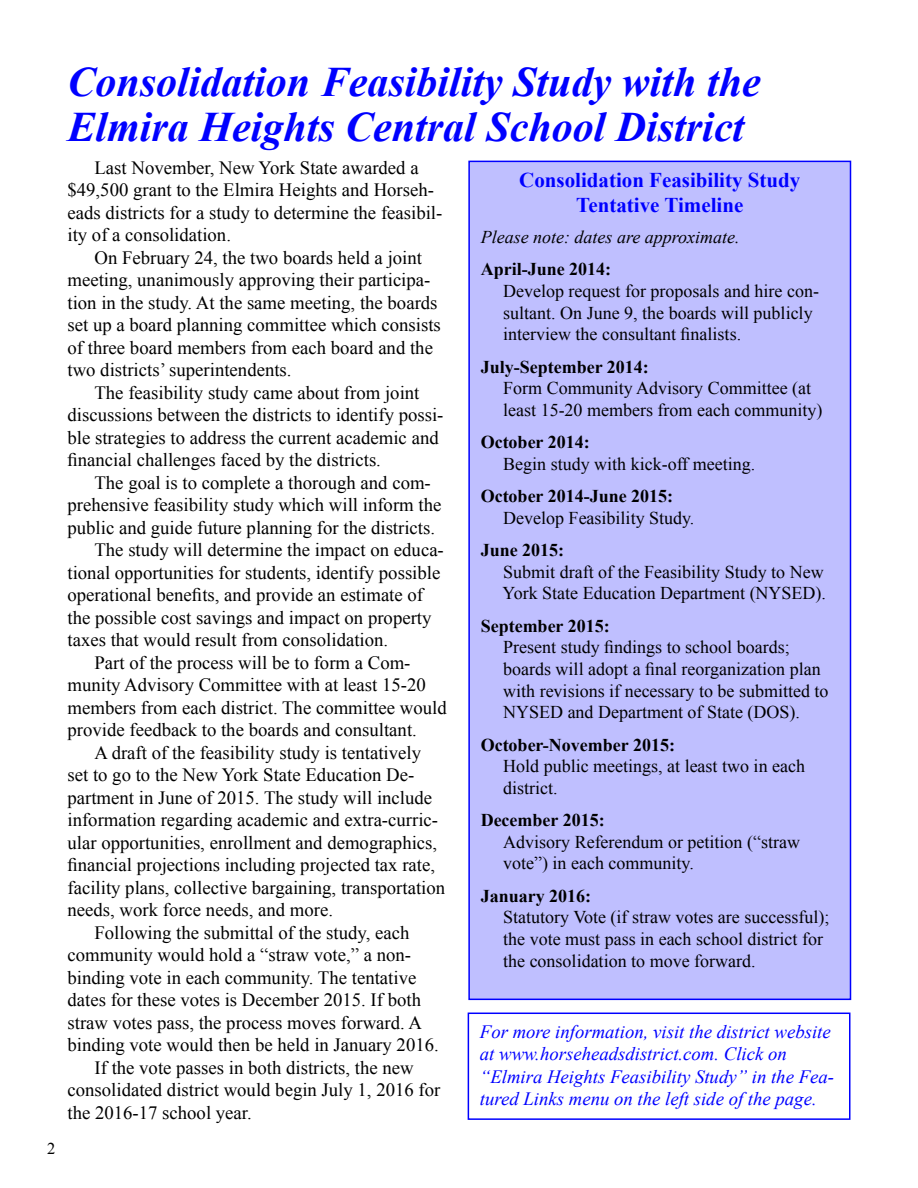
<style>
.page{position:relative;width:918px;height:1188px;background:#fff}
.page>*{position:absolute;margin:0;border:0;box-sizing:border-box;transform-origin:0 0}
.t1{font:italic 700 42px/45px "Times New Roman";color:#00f}
.t2{font:700 21px/25.2px "Times New Roman";color:#00f;text-align:center}
.t3{font:18.75px/22.5px "Times New Roman";color:#000}
.t4{font:italic 18.75px/22.5px "Times New Roman";color:#00f}
.t5{font:18px/21.6px "Times New Roman";color:#000}
.t6{font:700 18px "Times New Roman";color:#000}
.t7{font:italic 18px "Times New Roman";color:#000}
.t8{font:16.5px "Times New Roman";color:#000}
</style>
<div class="page">
<div style="left:469px;top:161px;width:381px;height:838px;background:#bfbfff"></div>
<div style="left:468px;top:161px;width:383px;height:839px;border:2px solid #00f"></div>
<div style="left:468px;top:1013px;width:382px;height:107px;border:2px solid #00f"></div>
<p class="t8" style="left:47px;top:1137px;width:10px">2</p>
<h1 class="t1" style="left:68px;top:58px;width:695px">Consolidation Feasibility Study with the<br>Elmira Heights Central School District</h1>
<p class="t2" style="left:519px;top:167px;width:283px">Consolidation Feasibility Study<br>Tentative Timeline</p>
<p class="t7" style="left:481px;top:225px;width:261px">Please note: dates are approximate.</p>
<p class="t6" style="left:481px;top:257px;width:132px">April-June 2014:</p>
<p class="t5" style="left:503px;top:280px;width:317px">Develop request for proposals and hire con&shy;sultant. On June 9, the boards will publicly interview the consultant finalists.</p>
<p class="t6" style="left:481px;top:354px;width:170px">July-September 2014:</p>
<p class="t5" style="left:503px;top:377px;width:321px">Form Community Advisory Committee (at least 15-20 members from each community)</p>
<p class="t6" style="left:481px;top:430px;width:111px">October 2014:</p>
<p class="t5" style="left:503px;top:453px;width:254px">Begin study with kick-off meeting.</p>
<p class="t6" style="left:481px;top:484px;width:194px">October 2014-June 2015:</p>
<p class="t5" style="left:503px;top:507px;width:193px">Develop Feasibility Study.</p>
<p class="t6" style="left:481px;top:538px;width:85px">June 2015:</p>
<p class="t5" style="left:503px;top:561px;width:325px">Submit draft of the Feasibility Study to New<br>York State Education Department (NYSED).</p>
<p class="t6" style="left:481px;top:613px;width:131px">September 2015:</p>
<p class="t5" style="left:503px;top:636px;width:327px">Present study findings to school boards; boards will adopt a final reorganization plan with revisions if necessary to be submitted to NYSED and Department of State (DOS).</p>
<p class="t6" style="left:481px;top:732px;width:196px">October-November 2015:</p>
<p class="t5" style="left:503px;top:755px;width:303px">Hold public meetings, at least two in each district.</p>
<p class="t6" style="left:481px;top:808px;width:126px">December 2015:</p>
<p class="t5" style="left:503px;top:831px;width:298px">Advisory Referendum or petition (“straw vote”) in each community.</p>
<p class="t6" style="left:481px;top:883px;width:112px">January 2016:</p>
<p class="t5" style="left:503px;top:906px;width:328px">Statutory Vote (if straw votes are successful); the vote must pass in each school district for the consolidation to move forward.</p>
<p class="t3" style="left:67px;top:156px;width:376px;text-indent:27px">Last November, New York State awarded a $49,500 grant to the Elmira Heights and Horseh&shy;eads districts for a study to determine the feasibil&shy;ity of a consolidation.</p>
<p class="t3" style="left:67px;top:246px;width:375px;text-indent:27px">On February 24, the two boards held a joint meeting, unanimously approving their participa&shy;tion in the study. At the same meeting, the boards set up a board planning committee which consists of three board members from each board and the two districts’ superintendents.</p>
<p class="t3" style="left:67px;top:381px;width:377px;text-indent:27px">The feasibility study came about from joint discussions between the districts to identify possi&shy;ble strategies to address the current academic and financial challenges faced by the districts.</p>
<p class="t3" style="left:94px;top:471px;width:338px">The goal is to complete a thorough and com-</p>
<p class="t3" style="left:68px;top:493px;width:375px">prehensive feasibility study which will inform the</p>
<p class="t3" style="left:68px;top:516px;width:369px">public and guide future planning for the districts.</p>
<p class="t3" style="left:95px;top:538px;width:351px">The study will determine the impact on educa-</p>
<p class="t3" style="left:68px;top:561px;width:374px">tional opportunities for students, identify possible</p>
<p class="t3" style="left:68px;top:583px;width:357px">operational benefits, and provide an estimate of</p>
<p class="t3" style="left:68px;top:606px;width:366px">the possible cost savings and impact on property</p>
<p class="t3" style="left:68px;top:628px;width:322px">taxes that would result from consolidation.</p>
<p class="t3" style="left:95px;top:651px;width:318px">Part of the process will be to form a Com-</p>
<p class="t3" style="left:68px;top:673px;width:360px">munity Advisory Committee with at least 15-20</p>
<p class="t3" style="left:68px;top:696px;width:381px">members from each district. The committee would</p>
<p class="t3" style="left:68px;top:718px;width:351px">provide feedback to the boards and consultant.</p>
<p class="t3" style="left:95px;top:741px;width:328px">A draft of the feasibility study is tentatively</p>
<p class="t3" style="left:68px;top:763px;width:348px">set to go to the New York State Education De-</p>
<p class="t3" style="left:68px;top:786px;width:366px">partment in June of 2015. The study will include</p>
<p class="t3" style="left:68px;top:808px;width:372px">information regarding academic and extra-curric-</p>
<p class="t3" style="left:68px;top:831px;width:371px">ular opportunities, enrollment and demographics,</p>
<p class="t3" style="left:68px;top:853px;width:369px">financial projections including projected tax rate,</p>
<p class="t3" style="left:68px;top:876px;width:379px">facility plans, collective bargaining, transportation</p>
<p class="t3" style="left:68px;top:898px;width:267px">needs, work force needs, and more.</p>
<p class="t3" style="left:95px;top:921px;width:316px">Following the submittal of the study, each</p>
<p class="t3" style="left:68px;top:943px;width:345px">community would hold a “straw vote,” a non-</p>
<p class="t3" style="left:68px;top:966px;width:350px">binding vote in each community. The tentative</p>
<p class="t3" style="left:68px;top:988px;width:355px">dates for these votes is December 2015. If both</p>
<p class="t3" style="left:68px;top:1011px;width:356px">straw votes pass, the process moves forward. A</p>
<p class="t3" style="left:68px;top:1033px;width:373px">binding vote would then be held in January 2016.</p>
<p class="t3" style="left:95px;top:1056px;width:321px">If the vote passes in both districts, the new</p>
<p class="t3" style="left:68px;top:1078px;width:374px">consolidated district would begin July 1, 2016 for</p>
<p class="t3" style="left:68px;top:1101px;width:186px">the 2016-17 school year.</p>
<p class="t4" style="left:480px;top:1020px;width:356px">For more information, visit the district website at www.horseheadsdistrict.com. Click on “Elmira Heights Feasibility Study” in the Fea&shy;tured Links menu on the left side of the page.</p>
</div>
